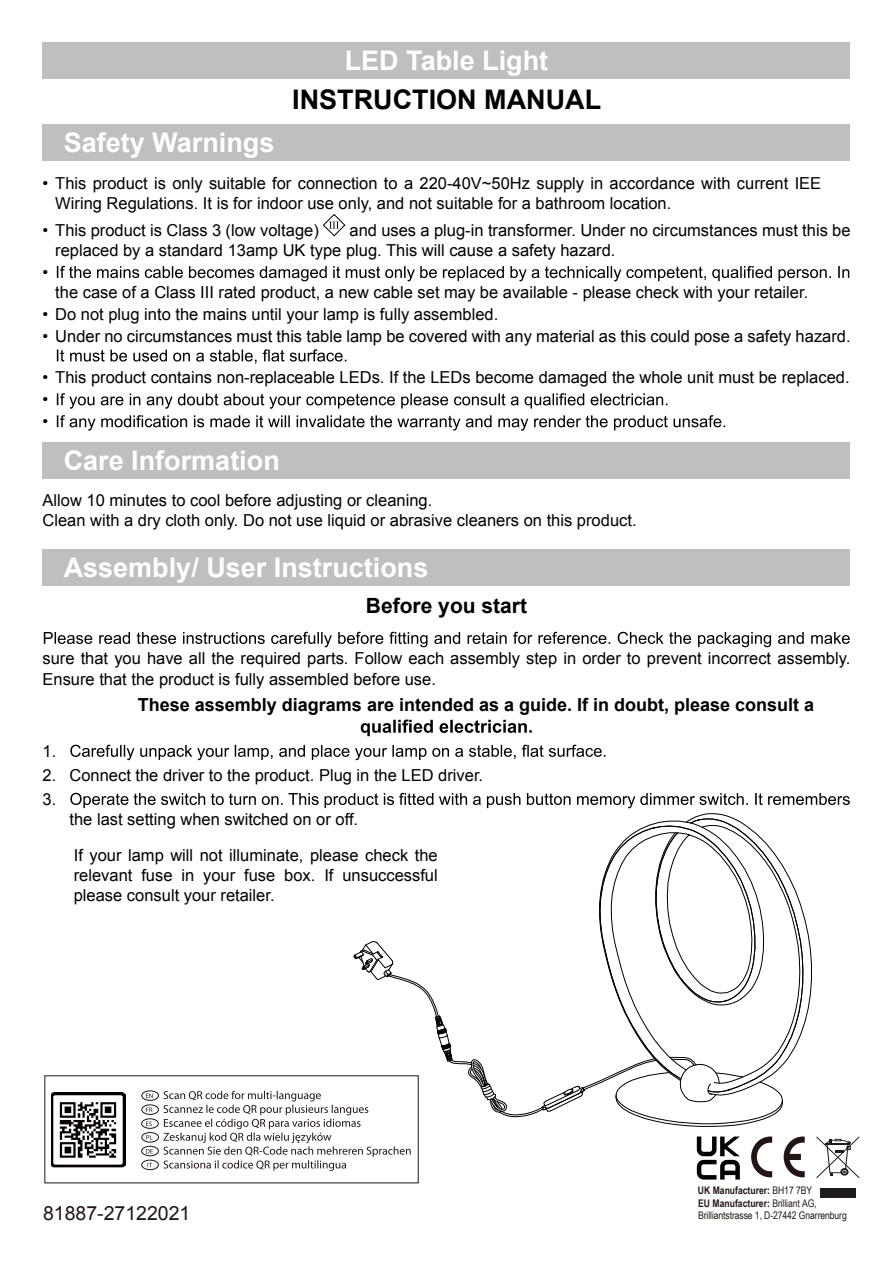
<style>
.page{position:relative;width:893px;height:1263px;background:#fff}
.page>*{position:absolute;margin:0;border:0;box-sizing:border-box;transform-origin:0 0}
.t1{font:700 27px "Arial";color:#fff}
.t2{font:700 27px "Arial";color:#000}
.t3{font:700 21px "Arial";color:#000}
.t4{font:19.5px "Arial";color:#211613}
.t5{font:700 18px "Arial";color:#000}
.t6{font:16.5px/19.8px "Arial";color:#000}
.t7{font:10.5px/12px "Arial Narrow";letter-spacing:-.01em;color:#231815}
.t8{font:700 10.5px "Arial Narrow";color:#231815}
.s1{font-weight:400}
.s2{font-weight:700}
</style>
<div class="page">
<div style="left:43px;top:43px;width:807px;height:36px;background:#bfbfbf"></div>
<div style="left:43px;top:124px;width:807px;height:36px;background:#bfbfbf"></div>
<svg style="left:323px;top:214px;width:23px;height:23px"></svg>
<svg style="left:57px;top:266px;width:792px;height:15px"></svg>
<svg style="left:57px;top:349px;width:289px;height:15px"></svg>
<svg style="left:57px;top:393px;width:610px;height:16px"></svg>
<svg style="left:57px;top:415px;width:668px;height:16px"></svg>
<div style="left:43px;top:549px;width:807px;height:36px;background:#bfbfbf"></div>
<div style="left:43px;top:442px;width:807px;height:36px;background:#bfbfbf"></div>
<svg style="left:44px;top:632px;width:806px;height:15px"></svg>
<svg style="left:361px;top:719px;width:171px;height:17px"></svg>
<svg style="left:70px;top:745px;width:535px;height:15px"></svg>
<img style="left:51px;top:1092px;width:19px;height:76px">
<div style="left:820px;top:1188px;width:36px;height:9px;background:#1f1a1b"></div>
<svg style="left:70px;top:793px;width:790px;height:386px"></svg>
<h1 class="t1" style="left:345px;top:43px;width:205px">LED Table Light</h1>
<h1 class="t1" style="left:64px;top:124px;width:212px">Safety Warnings</h1>
<h1 class="t2" style="left:292px;top:82px;width:310px">INSTRUCTION MANUAL</h1>
<p class="t6" style="left:55px;top:173px;width:767px;text-indent:-13px">• This product is only suitable for connection to a 220-40V~50Hz supply in accordance with current IEE<br>Wiring Regulations. It is for indoor use only, and not suitable for a bathroom location.</p>
<p class="t6" style="left:43px;top:221px;width:278px">• This product is Class 3 (low voltage)</p>
<p class="t6" style="left:55px;top:221px;width:797px;text-indent:294px">and uses a plug-in transformer. Under no circumstances must this be replaced by a standard 13amp UK type plug. This will cause a safety hazard.</p>
<p class="t6" style="left:43px;top:262px;width:7px">•</p>
<p class="t6" style="left:55px;top:282px;width:755px">the case of a Class III rated product, a new cable set may be available - please check with your retailer.</p>
<p class="t6" style="left:43px;top:304px;width:457px">• Do not plug into the mains until your lamp is fully assembled.</p>
<p class="t6" style="left:43px;top:326px;width:810px">• Under no circumstances must this table lamp be covered with any material as this could pose a safety hazard.</p>
<p class="t6" style="left:43px;top:367px;width:808px;line-height:21.9px">• This product contains non-replaceable LEDs. If the LEDs become damaged the whole unit must be replaced. •<br>•</p>
<h1 class="t1" style="left:64px;top:443px;width:218px">Care Information</h1>
<p class="t6" style="left:43px;top:491px;width:596px">Allow 10 minutes to cool before adjusting or cleaning.<br>Clean with a dry cloth only. Do not use liquid or abrasive cleaners on this product.</p>
<h1 class="t1" style="left:64px;top:549px;width:366px">Assembly/ User Instructions</h1>
<p class="t3" style="left:366px;top:592px;width:163px">Before you start</p>
<p class="t6" style="left:43px;top:647px;width:809px;line-height:21.6px">sure that you have all the required parts. Follow each assembly step in order to prevent incorrect assembly.<br>Ensure that the product is fully assembled before use.</p>
<p class="t5" style="left:138px;top:693px;width:678px">These assembly diagrams are intended as a guide. If in doubt, please consult a</p>
<p class="t6" style="left:43px;top:741px;width:15px">1.</p>
<p class="t6" style="left:43px;top:763px;width:442px;line-height:24px">2. Connect the driver to the product. Plug in the LED driver.<br>3.</p>
<p class="t6" style="left:70px;top:809px;width:290px">the last setting when switched on or off.</p>
<p class="t6" style="left:74px;top:845px;width:365px;text-align:justify">If your lamp will not illuminate, please check the relevant fuse in your fuse box. If unsuccessful please consult your retailer.</p>
<p class="t8" style="left:698px;top:1182px;width:116px">UK Manufacturer: <span class="s1">BH17 7BY</span></p>
<p class="t4" style="left:43px;top:1200px;width:149px">81887-27122021</p>
<p class="t7" style="left:698px;top:1196px;width:150px"><span class="s2">EU Manufacturer:</span> Brilliant AG,<br>Brilliantstrasse 1, D-27442 Gnarrenburg</p>
</div>
